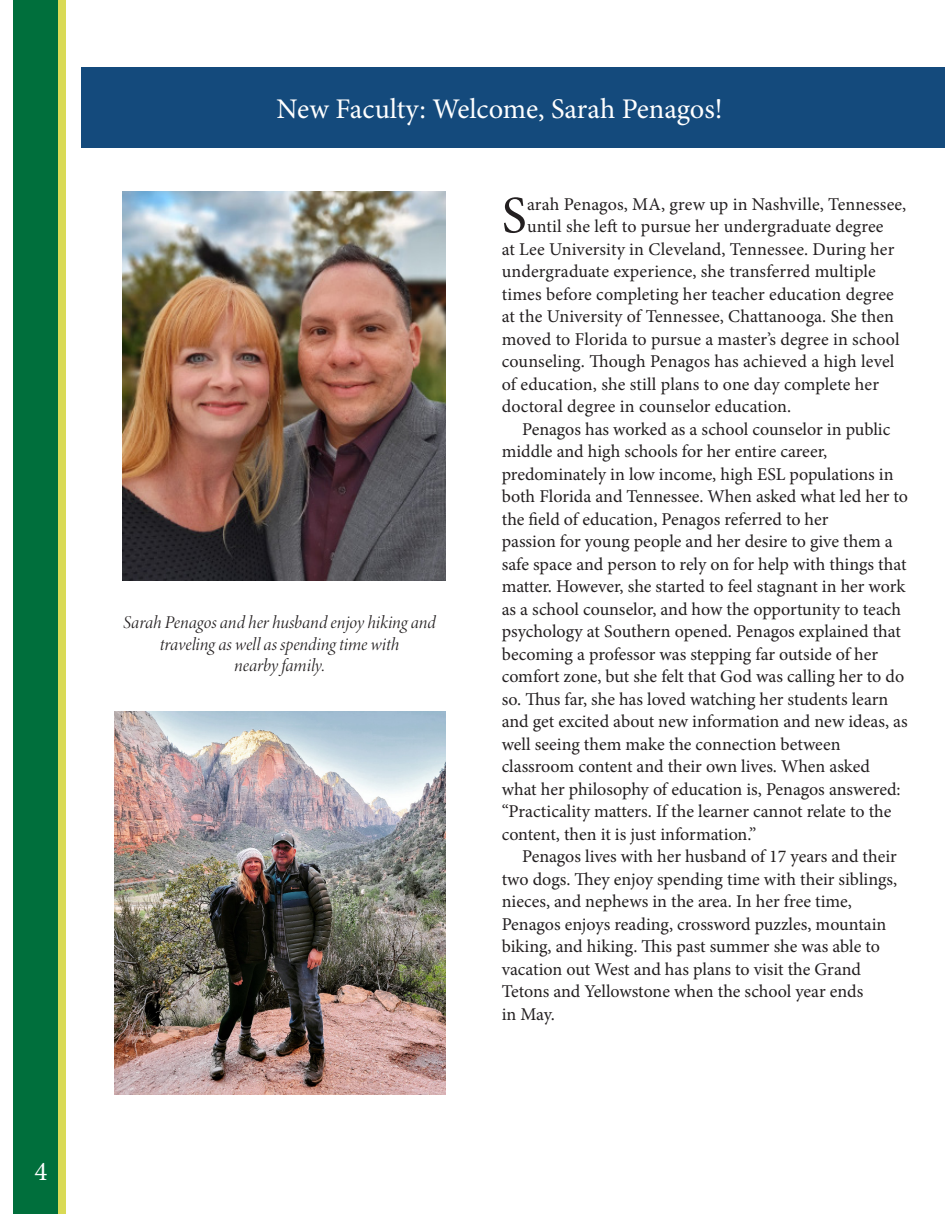
<style>
.page{position:relative;width:945px;height:1215px;background:#fff}
.page>*{position:absolute;margin:0;border:0;box-sizing:border-box;transform-origin:0 0}
.Intro_paragraph{font:52.65px "Minion Pro";color:#231f20}
.t1{font:28.5px "Minion Pro";color:#fff}
.t2{font:27px "Minion Pro";color:#fff}
.Intro_paragraph-2{font:18px/22.5px "Minion Pro";color:#231f20}
.t3{font:italic 18px/21.6px "Minion Variable Concept";color:#231f20;text-align:center}
</style>
<div class="page">
<div style="left:21px;top:0;width:45px;height:1214px;background:#d9da55"></div>
<div style="left:14px;top:0;width:44px;height:1214px;background:#006f3c"></div>
<div style="left:81px;top:68px;width:864px;height:80px;background:#144a7c"></div>
<img style="left:123px;top:192px;width:322px;height:388px">
<img style="left:114px;top:711px;width:331px;height:383px">
<h3 class="t2" style="left:34px;top:1154px;width:14px">4</h3>
<p class="t1" style="left:277px;top:90px;width:448px">New Faculty: Welcome, Sarah Penagos!</p>
<p class="t3" style="left:123px;top:611px;width:314px">Sarah Penagos and her husband enjoy hiking and traveling as well as spending time with</p>
<p class="t3" style="left:234px;top:655px;width:92px">nearbyfamily.</p>
<p class="Intro_paragraph" style="left:502px;top:180px;width:26px">S</p>
<p class="Intro_paragraph-2" style="left:527px;top:193px;width:381px">arah Penagos, MA, grew up in Nashville, Tennessee,</p>
<p class="Intro_paragraph-2" style="left:527px;top:215px;width:358px">until she left to pursue her undergraduate degree</p>
<p class="Intro_paragraph-2" style="left:502px;top:238px;width:394px">at Lee University in Cleveland, Tennessee. During her</p>
<p class="Intro_paragraph-2" style="left:502px;top:260px;width:376px">undergraduate experience, she transferred multiple</p>
<p class="Intro_paragraph-2" style="left:502px;top:283px;width:394px">times before completing her teacher education degree</p>
<p class="Intro_paragraph-2" style="left:502px;top:305px;width:394px">at the University of Tennessee, Chattanooga. She then</p>
<p class="Intro_paragraph-2" style="left:502px;top:328px;width:399px">moved to Florida to pursue a master’s degree in school</p>
<p class="Intro_paragraph-2" style="left:502px;top:350px;width:394px">counseling. Though Penagos has achieved a high level</p>
<p class="Intro_paragraph-2" style="left:502px;top:373px;width:379px">of education, she still plans to one day complete her</p>
<p class="Intro_paragraph-2" style="left:502px;top:395px;width:291px">doctoral degree in counselor education.</p>
<p class="Intro_paragraph-2" style="left:502px;top:418px;width:390px;text-indent:20px">Penagos has worked as a school counselor in public middle and high schools for her entire career,</p>
<p class="Intro_paragraph-2" style="left:502px;top:463px;width:408px">predominately in low income, high ESL populations in both Florida and Tennessee. When asked what led her to the field of education, Penagos referred to her</p>
<p class="Intro_paragraph-2" style="left:502px;top:530px;width:407px">passion for young people and her desire to give them a safe space and person to rely on for help with things that matter. However, she started to feel stagnant in her work as a school counselor, and how the opportunity to teach psychology at Southern opened. Penagos explained that becoming a professor was stepping far outside of her comfort zone, but she felt that God was calling her to do so. Thus far, she has loved watching her students learn and get excited about new information and new ideas, as well seeing them make the connection between</p>
<p class="Intro_paragraph-2" style="left:502px;top:755px;width:400px">classroom content and their own lives. When asked what her philosophy of education is, Penagos answered: “Practicality matters. If the learner cannot relate to the content, then it is just information.”</p>
<p class="Intro_paragraph-2" style="left:502px;top:845px;width:397px;text-align:justify;text-indent:20px">Penagos lives with her husband of 17 years and their two dogs. They enjoy spending time with their siblings, nieces, and nephews in the area. In her free time,</p>
<p class="Intro_paragraph-2" style="left:502px;top:913px;width:386px">Penagos enjoys reading, crossword puzzles, mountain biking, and hiking. This past summer she was able to</p>
<p class="Intro_paragraph-2" style="left:502px;top:958px;width:363px">vacation out West and has plans to visit the Grand<br>Tetons and Yellowstone when the school year ends</p>
<p class="Intro_paragraph-2" style="left:502px;top:1003px;width:55px">in May.</p>
</div>
